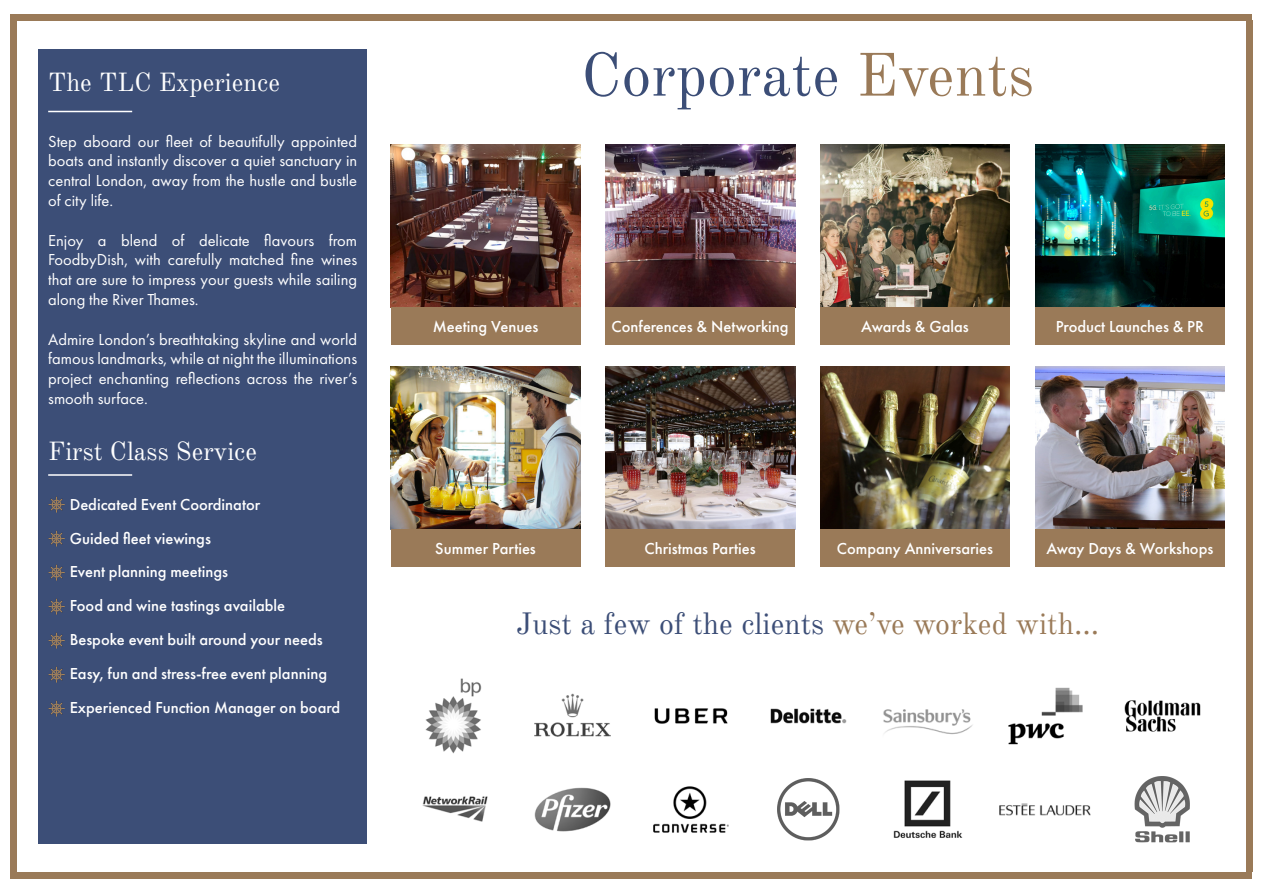
<style>
.page{position:relative;width:1263px;height:893px;background:#fff}
.page>*{position:absolute;margin:0;border:0;box-sizing:border-box;transform-origin:0 0}
.t1{font:60px "Old Standard TT";color:#3c4e77}
.t2{font:30px "Old Standard TT";color:#3c4e77}
.t3{font:25.5px "Old Standard TT";color:#fff}
.t4{font:16.5px/19.8px "Futura PT";color:#fff;text-align:justify}
.t5{font:500 16.5px "Futura PT";color:#fff}
.s1{color:#9a7a58}
</style>
<div class="page">
<div style="left:1246px;top:21px;width:6px;height:851px;background:#9a7a58"></div>
<div style="left:11px;top:21px;width:6px;height:851px;background:#9a7a58"></div>
<div style="left:11px;top:14px;width:1241px;height:7px;background:#9a7a58"></div>
<div style="left:11px;top:872px;width:1241px;height:7px;background:#9a7a58"></div>
<div style="left:38px;top:50px;width:329px;height:794px;background:#3c4e77"></div>
<hr style="left:48px;top:111px;width:84px;height:1px;background:#fff">
<img style="left:820px;top:144px;width:190px;height:164px">
<img style="left:391px;top:144px;width:189px;height:164px">
<img style="left:605px;top:144px;width:190px;height:164px">
<img style="left:1035px;top:144px;width:190px;height:164px">
<div style="left:820px;top:308px;width:190px;height:37px;background:#9a7a58"></div>
<div style="left:391px;top:308px;width:189px;height:37px;background:#9a7a58"></div>
<div style="left:605px;top:308px;width:190px;height:37px;background:#9a7a58"></div>
<div style="left:1035px;top:308px;width:190px;height:37px;background:#9a7a58"></div>
<img style="left:820px;top:366px;width:190px;height:164px">
<img style="left:391px;top:366px;width:189px;height:164px">
<img style="left:605px;top:366px;width:190px;height:164px">
<img style="left:1035px;top:366px;width:190px;height:164px">
<div style="left:820px;top:530px;width:190px;height:37px;background:#9a7a58"></div>
<div style="left:391px;top:530px;width:189px;height:37px;background:#9a7a58"></div>
<div style="left:605px;top:530px;width:190px;height:37px;background:#9a7a58"></div>
<div style="left:1035px;top:530px;width:190px;height:37px;background:#9a7a58"></div>
<hr style="left:48px;top:474px;width:84px;height:2px;background:#fff">
<img style="left:48px;top:496px;width:16px;height:16px">
<img style="left:48px;top:530px;width:16px;height:16px">
<img style="left:48px;top:564px;width:16px;height:16px">
<img style="left:48px;top:598px;width:16px;height:16px">
<img style="left:48px;top:632px;width:16px;height:16px">
<img style="left:48px;top:666px;width:16px;height:16px">
<img style="left:48px;top:700px;width:16px;height:16px">
<img style="left:425px;top:678px;width:57px;height:76px">
<img style="left:422px;top:796px;width:66px;height:26px">
<img style="left:653px;top:786px;width:76px;height:47px">
<img style="left:534px;top:787px;width:77px;height:45px">
<img style="left:777px;top:778px;width:63px;height:63px">
<img style="left:1008px;top:687px;width:75px;height:58px">
<img style="left:770px;top:708px;width:77px;height:16px">
<img style="left:534px;top:693px;width:77px;height:44px">
<img style="left:893px;top:780px;width:70px;height:58px">
<img style="left:883px;top:709px;width:90px;height:26px">
<img style="left:999px;top:803px;width:92px;height:13px">
<img style="left:1134px;top:776px;width:56px;height:67px">
<img style="left:1124px;top:700px;width:77px;height:32px">
<img style="left:654px;top:708px;width:74px;height:16px">
<p class="t3" style="left:48px;top:66px;width:233px">The TLC Experience</p>
<p class="t4" style="left:48px;top:131px;width:310px">Step aboard our fleet of beautifully appointed boats and instantly discover a quiet sanctuary in central London, away from the hustle and bustle of city life.</p>
<p class="t4" style="left:48px;top:230px;width:310px">Enjoy a blend of delicate flavours from FoodbyDish, with carefully matched fine wines that are sure to impress your guests while sailing along the River Thames.</p>
<p class="t4" style="left:48px;top:329px;width:310px">Admire London’s breathtaking skyline and world famous landmarks, while at night the illuminations project enchanting reflections across the river’s smooth surface.</p>
<p class="t3" style="left:48px;top:435px;width:210px">First Class Service</p>
<p class="t5" style="left:70px;top:494px;width:192px">Dedicated Event Coordinator</p>
<p class="t5" style="left:70px;top:528px;width:143px">Guided fleet viewings</p>
<p class="t5" style="left:70px;top:562px;width:160px">Event planning meetings</p>
<p class="t5" style="left:70px;top:596px;width:217px">Food and wine tastings available</p>
<p class="t5" style="left:70px;top:630px;width:255px">Bespoke event built around your needs</p>
<p class="t5" style="left:70px;top:664px;width:259px">Easy, fun and stress-free event planning</p>
<p class="t5" style="left:70px;top:698px;width:272px">Experienced Function Manager on board</p>
<p class="t1" style="left:581px;top:38px;width:454px">Corporate <span class="s1">Events</span></p>
<p class="t5" style="left:433px;top:316px;width:107px">Meeting Venues</p>
<p class="t5" style="left:612px;top:316px;width:179px">Conferences &amp; Networking</p>
<p class="t5" style="left:861px;top:316px;width:109px">Awards &amp; Galas</p>
<p class="t5" style="left:1056px;top:316px;width:150px">Product Launches &amp; PR</p>
<p class="t5" style="left:435px;top:538px;width:102px">Summer Parties</p>
<p class="t5" style="left:645px;top:538px;width:113px">Christmas Parties</p>
<p class="t5" style="left:837px;top:538px;width:158px">Company Anniversaries</p>
<p class="t5" style="left:1046px;top:538px;width:169px">Away Days &amp; Workshops</p>
<p class="t2" style="left:516px;top:605px;width:584px">Just a few of the clients <span class="s1">we’ve worked with...</span></p>
</div>
